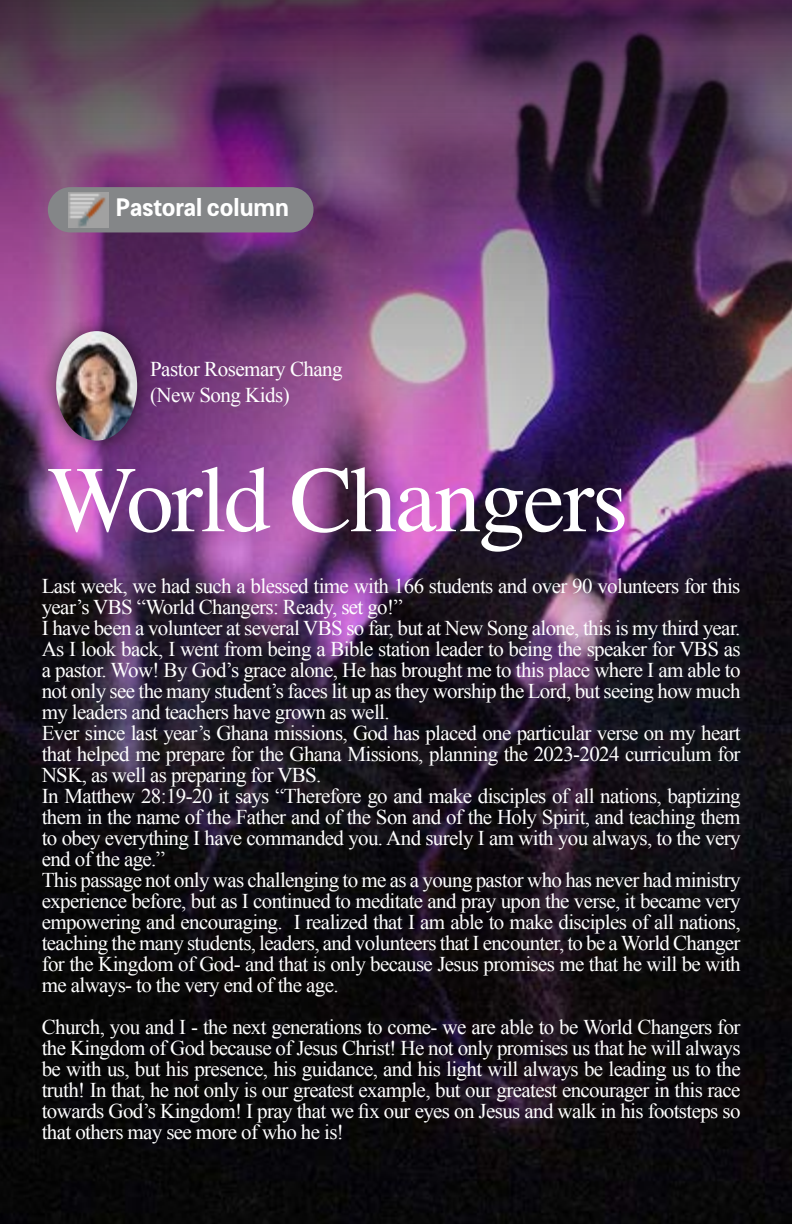
<style>
.page{position:relative;width:792px;height:1224px;background:#fff}
.page>*{position:absolute;margin:0;border:0;box-sizing:border-box;transform-origin:0 0}
.t1{font:94px "Times";letter-spacing:-.025em;color:#fff}
.t2{font:700 24px "Cosima Demo";color:#fff}
.t3{font:21px/21px "Times New Roman";letter-spacing:-.03em;color:#fff}
</style>
<div class="page">
<img style="left:0;top:0;width:792px;height:1224px">
<div style="left:48px;top:187px;width:266px;height:45px;background:#848688;border-radius:23px"></div>
<img style="left:69px;top:193px;width:39px;height:34px">
<div style="left:38px;top:312px;width:118px;height:146px;background:#000;opacity:.63"></div>
<img style="left:56px;top:331px;width:81px;height:110px">
<p class="t2" style="left:116px;top:197px;width:175px">Pastoral column</p>
<p class="t3" style="left:150px;top:355px;width:194px;line-height:26.4px">Pastor Rosemary Chang (New Song Kids)</p>
<h1 class="t1" style="left:48px;top:412px;width:582px">World Changers</h1>
<p class="t3" style="left:42px;top:575px;width:700px">Last week, we had such a blessed time with 166 students and over 90 volunteers for this year’s VBS “World Changers: Ready, set go!”<br>I have been a volunteer at several VBS so far, but at New Song alone, this is my third year.<br>As I look back, I went from being a Bible station leader to being the speaker for VBS as a pastor. Wow! By God’s grace alone, He has brought me to this place where I am able to not only see the many student’s faces lit up as they worship the Lord, but seeing how much my leaders and teachers have grown as well.<br>Ever since last year’s Ghana missions, God has placed one particular verse on my heart that helped me prepare for the Ghana Missions, planning the 2023-2024 curriculum for NSK, as well as preparing for VBS.<br>In Matthew 28:19-20 it says “Therefore go and make disciples of all nations, baptizing them in the name of the Father and of the Son and of the Holy Spirit, and teaching them to obey everything I have commanded you. And surely I am with you always, to the very end of the age.”<br>This passage not only was challenging to me as a young pastor who has never had ministry experience before, but as I continued to meditate and pray upon the verse, it became very empowering and encouraging. I realized that I am able to make disciples of all nations, teaching the many students, leaders, and volunteers that I encounter, to be a World Changer for the Kingdom of God- and that is only because Jesus promises me that he will be with me always- to the very end of the age.</p>
<p class="t3" style="left:42px;top:1016px;width:700px;text-align:justify">Church, you and I - the next generations to come- we are able to be World Changers for the Kingdom of God because of Jesus Christ! He not only promises us that he will always be with us, but his presence, his guidance, and his light will always be leading us to the truth! In that, he not only is our greatest example, but our greatest encourager in this race towards God’s Kingdom! I pray that we fix our eyes on Jesus and walk in his footsteps so that others may see more of who he is!</p>
</div>
